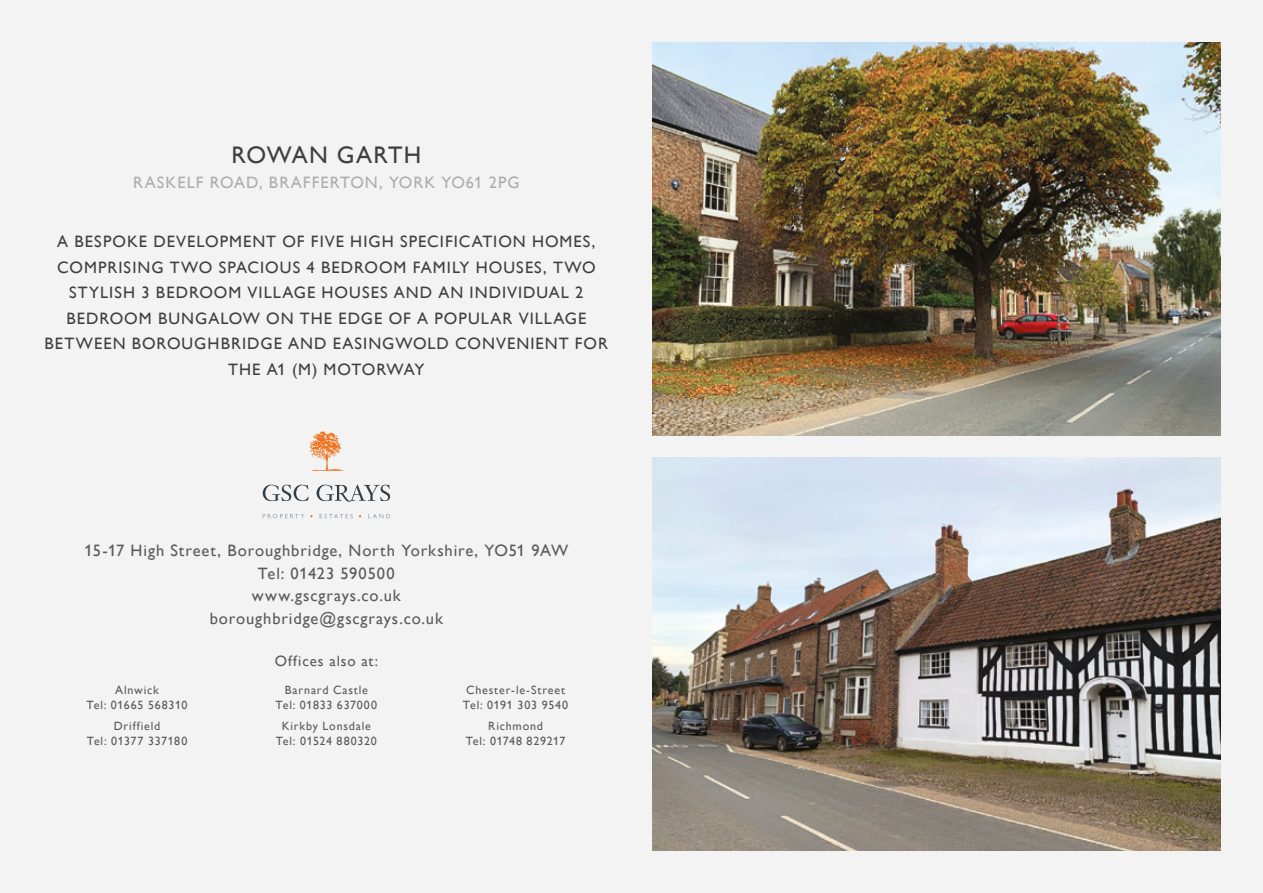
<style>
.page{position:relative;width:1263px;height:893px;background:#f3f3f3}
.page>*{position:absolute;margin:0;border:0;box-sizing:border-box;transform-origin:0 0}
.t1{font:24px "Gill Alt One";letter-spacing:.035em;color:#3f3f40}
.t2{font:16.5px/25.5px "Gill Alt One";letter-spacing:.06em;color:#3f3f40;text-align:center}
.t3{font:16.5px/22.5px "Gill Alt One";letter-spacing:.055em;color:#5a5a5a;text-align:center}
.t4{font:16.5px "Gill Alt One";letter-spacing:.06em;color:#aeacad}
.t5{font:15px "Gill Alt One";letter-spacing:.06em;color:#5a5a5a}
.t6{font:12px/15px "Gill Alt One";letter-spacing:.065em;color:#5a5a5a;text-align:center}
</style>
<div class="page">
<img style="left:653px;top:43px;width:567px;height:393px">
<img style="left:653px;top:457px;width:567px;height:393px">
<svg style="left:263px;top:485px;width:45px;height:16px"></svg>
<svg style="left:317px;top:485px;width:73px;height:17px"></svg>
<svg style="left:263px;top:514px;width:41px;height:4px"></svg>
<svg style="left:320px;top:514px;width:33px;height:4px"></svg>
<svg style="left:368px;top:514px;width:22px;height:4px"></svg>
<svg style="left:309px;top:431px;width:34px;height:40px"></svg>
<h1 class="t1" style="left:232px;top:141px;width:191px">ROWAN GARTH</h1>
<p class="t4" style="left:133px;top:173px;width:388px">RASKELF ROAD, BRAFFERTON, YORK YO61 2PG</p>
<p class="t2" style="left:45px;top:229px;width:565px">A BESPOKE DEVELOPMENT OF FIVE HIGH SPECIFICATION HOMES, COMPRISING TWO SPACIOUS 4 BEDROOM FAMILY HOUSES, TWO STYLISH 3 BEDROOM VILLAGE HOUSES AND AN INDIVIDUAL 2<br>BEDROOM BUNGALOW ON THE EDGE OF A POPULAR VILLAGE BETWEEN BOROUGHBRIDGE AND EASINGWOLD CONVENIENT FOR THE A1 (M) MOTORWAY</p>
<p class="t3" style="left:84px;top:539px;width:485px">15-17 High Street, Boroughbridge, North Yorkshire, YO51 9AW Tel: 01423 590500<br>www.gscgrays.co.uk<br>boroughbridge@gscgrays.co.uk</p>
<p class="t5" style="left:275px;top:652px;width:105px">Offices also at:</p>
<p class="t6" style="left:87px;top:682px;width:102px">Alnwick<br>Tel: 01665 568310</p>
<p class="t6" style="left:276px;top:682px;width:103px">Barnard Castle<br>Tel: 01833 637000</p>
<p class="t6" style="left:463px;top:682px;width:107px;text-align:left">Chester-le-Street<br>Tel: 0191 303 9540</p>
<p class="t6" style="left:87px;top:719px;width:102px">Driffield<br>Tel: 01377 337180</p>
<p class="t6" style="left:276px;top:719px;width:103px">Kirkby Lonsdale<br>Tel: 01524 880320</p>
<p class="t6" style="left:466px;top:719px;width:101px">Richmond<br>Tel: 01748 829217</p>
</div>
